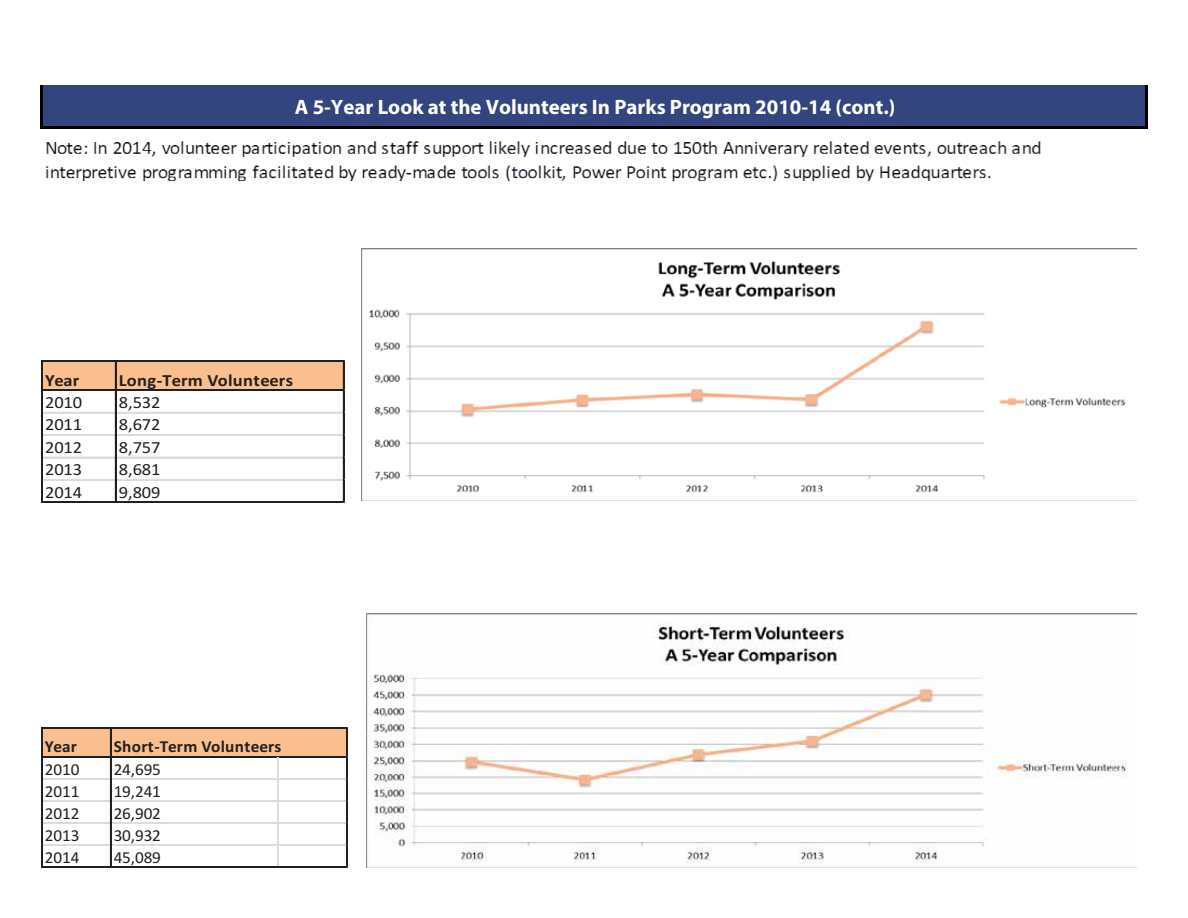
<style>
.page{position:relative;width:1188px;height:918px;background:#fff}
.page>*{position:absolute;margin:0;border:0;box-sizing:border-box;transform-origin:0 0}
.t1{font:700 20.85px "Myriad Pro";color:#fff}
.t2{font:17.1px "Calibri";letter-spacing:-.01em;color:#231f20;scale:1.08 1}
.t3{font:700 17.1px "Calibri";letter-spacing:.005em;color:#231f20;scale:1.08 1}
.t4{font:16.8px "Calibri";letter-spacing:-.01em;color:#231f20}
.t5{font:700 16.8px "Calibri";letter-spacing:.015em;color:#231f20}
</style>
<div class="page">
<div style="left:42px;top:85px;width:1106px;height:44px;background:#33457f"></div>
<hr style="left:40px;top:85px;width:3px;height:44px;background:#000">
<hr style="left:1145px;top:85px;width:3px;height:44px;background:#000">
<hr style="left:43px;top:126px;width:1105px;height:3px;background:#000">
<div style="left:43px;top:361px;width:302px;height:30px;background:#fabf8f"></div>
<hr style="left:43px;top:360px;width:302px;height:1px;background:#231f20">
<hr style="left:43px;top:389px;width:302px;height:1px;background:#231f20">
<hr style="left:43px;top:390px;width:302px;height:1px;background:#231f20">
<hr style="left:43px;top:412px;width:72px;height:1px;background:#dadcdd">
<hr style="left:117px;top:412px;width:226px;height:1px;background:#dadcdd">
<hr style="left:43px;top:434px;width:72px;height:1px;background:#dadcdd">
<hr style="left:43px;top:435px;width:72px;height:1px;background:#dadcdd">
<hr style="left:117px;top:434px;width:226px;height:1px;background:#dadcdd">
<hr style="left:117px;top:435px;width:226px;height:1px;background:#dadcdd">
<hr style="left:43px;top:456px;width:72px;height:2px;background:#dadcdd">
<hr style="left:117px;top:456px;width:226px;height:2px;background:#dadcdd">
<hr style="left:43px;top:479px;width:72px;height:1px;background:#dadcdd">
<hr style="left:117px;top:479px;width:226px;height:1px;background:#dadcdd">
<hr style="left:42px;top:360px;width:1px;height:143px;background:#231f20">
<hr style="left:115px;top:361px;width:2px;height:142px;background:#231f20">
<hr style="left:43px;top:501px;width:302px;height:1px;background:#231f20">
<hr style="left:43px;top:502px;width:302px;height:1px;background:#231f20">
<hr style="left:343px;top:361px;width:2px;height:142px;background:#231f20">
<img style="left:362px;top:248px;width:774px;height:253px">
<img style="left:367px;top:614px;width:770px;height:254px">
<div style="left:43px;top:728px;width:305px;height:30px;background:#fabf8f"></div>
<hr style="left:43px;top:727px;width:305px;height:1px;background:#231f20">
<hr style="left:43px;top:756px;width:305px;height:1px;background:#231f20">
<hr style="left:43px;top:757px;width:305px;height:1px;background:#231f20">
<hr style="left:43px;top:778px;width:67px;height:1px;background:#dadcdd">
<hr style="left:43px;top:779px;width:67px;height:1px;background:#dadcdd">
<hr style="left:112px;top:778px;width:235px;height:1px;background:#dadcdd">
<hr style="left:112px;top:779px;width:235px;height:1px;background:#dadcdd">
<hr style="left:43px;top:800px;width:67px;height:1px;background:#dadcdd">
<hr style="left:43px;top:801px;width:67px;height:1px;background:#dadcdd">
<hr style="left:112px;top:800px;width:235px;height:1px;background:#dadcdd">
<hr style="left:112px;top:801px;width:235px;height:1px;background:#dadcdd">
<hr style="left:43px;top:822px;width:67px;height:1px;background:#dadcdd">
<hr style="left:43px;top:823px;width:67px;height:1px;background:#dadcdd">
<hr style="left:112px;top:822px;width:235px;height:1px;background:#dadcdd">
<hr style="left:112px;top:823px;width:235px;height:1px;background:#dadcdd">
<hr style="left:43px;top:844px;width:67px;height:1px;background:#dadcdd">
<hr style="left:43px;top:845px;width:67px;height:1px;background:#dadcdd">
<hr style="left:112px;top:844px;width:235px;height:1px;background:#dadcdd">
<hr style="left:112px;top:845px;width:235px;height:1px;background:#dadcdd">
<hr style="left:42px;top:727px;width:1px;height:141px;background:#231f20">
<hr style="left:110px;top:728px;width:2px;height:140px;background:#231f20">
<hr style="left:277px;top:758px;width:1px;height:109px;background:#dadcdd">
<hr style="left:278px;top:758px;width:1px;height:109px;background:#dadcdd">
<hr style="left:43px;top:866px;width:305px;height:1px;background:#231f20">
<hr style="left:43px;top:867px;width:305px;height:1px;background:#231f20">
<hr style="left:346px;top:728px;width:1px;height:140px;background:#231f20">
<hr style="left:347px;top:728px;width:1px;height:140px;background:#231f20">
<img style="left:45px;top:141px;width:996px;height:41px">
<p class="t1" style="left:295px;top:93px;width:602px">A 5-Year Look at the Volunteers In Parks Program 2010-14 (cont.)</p>
<p class="t3" style="left:45px;top:368px;width:33px">Year</p>
<p class="t3" style="left:119px;top:368px;width:163px">Long-Term Volunteers</p>
<p class="t2" style="left:45px;top:390px;width:36px">2010</p>
<p class="t2" style="left:119px;top:390px;width:40px">8,532</p>
<p class="t2" style="left:45px;top:413px;width:36px">2011</p>
<p class="t2" style="left:119px;top:413px;width:40px">8,672</p>
<p class="t2" style="left:45px;top:435px;width:36px">2012</p>
<p class="t2" style="left:119px;top:435px;width:40px">8,757</p>
<p class="t2" style="left:45px;top:458px;width:36px">2013</p>
<p class="t2" style="left:119px;top:458px;width:40px">8,681</p>
<p class="t2" style="left:45px;top:480px;width:36px">2014</p>
<p class="t2" style="left:119px;top:480px;width:40px">9,809</p>
<p class="t5" style="left:45px;top:735px;width:33px">Year</p>
<p class="t5" style="left:114px;top:735px;width:169px">Short-Term Volunteers</p>
<p class="t4" style="left:45px;top:757px;width:36px">2010</p>
<p class="t4" style="left:114px;top:757px;width:49px">24,695</p>
<p class="t4" style="left:45px;top:779px;width:36px">2011</p>
<p class="t4" style="left:114px;top:779px;width:49px">19,241</p>
<p class="t4" style="left:45px;top:801px;width:36px">2012</p>
<p class="t4" style="left:114px;top:801px;width:49px">26,902</p>
<p class="t4" style="left:45px;top:823px;width:36px">2013</p>
<p class="t4" style="left:114px;top:823px;width:49px">30,932</p>
<p class="t4" style="left:45px;top:845px;width:36px">2014</p>
<p class="t4" style="left:114px;top:845px;width:49px">45,089</p>
</div>
